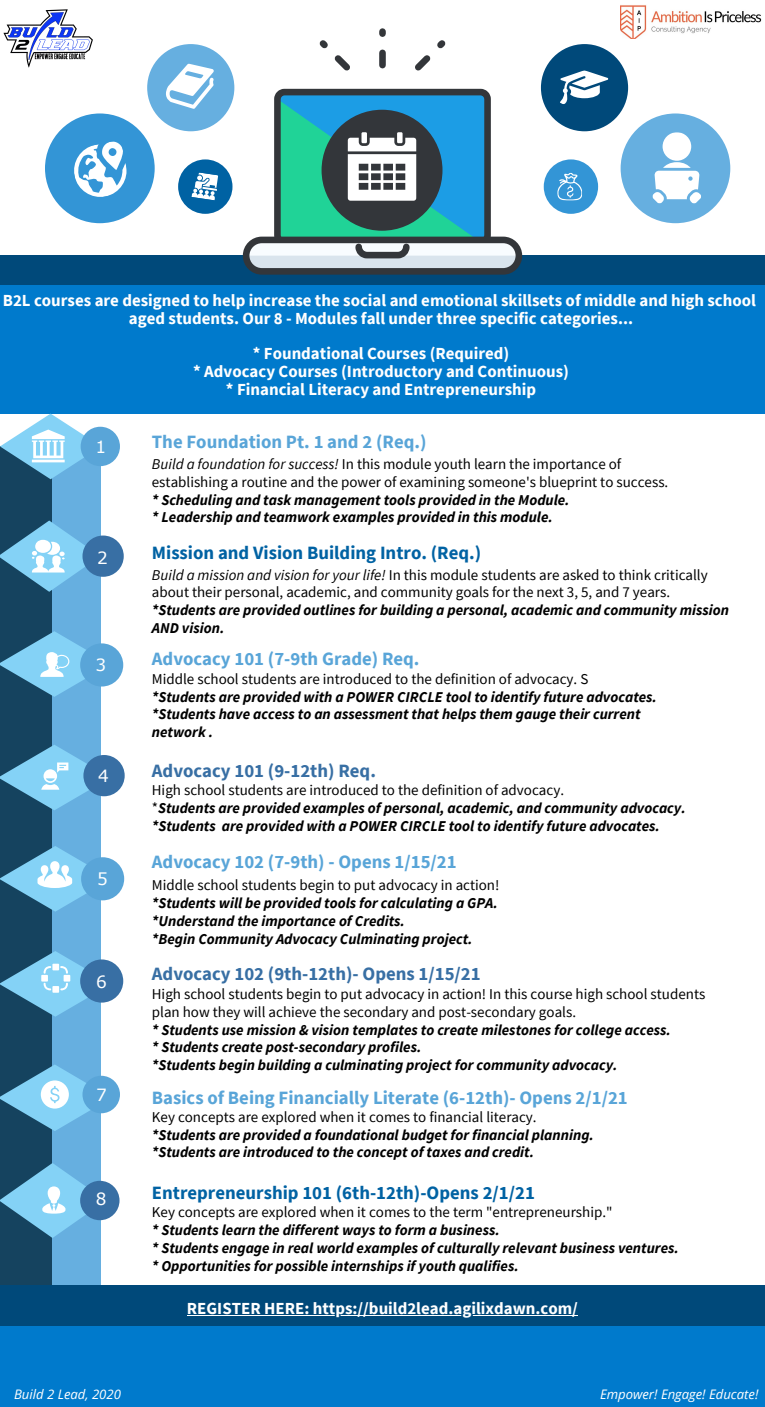
<style>
.page{position:relative;width:765px;height:1407px;background:#fff}
.page>*{position:absolute;margin:0;border:0;box-sizing:border-box;transform-origin:0 0}
.t1{font:700 18.75px "Source Sans Pro";color:#59a5d8}
.t2{font:700 18.75px "Source Sans Pro";color:#0062a3}
.t3{font:700 18.75px "Source Sans Pro";color:#386fa4}
.t4{font:700 16.88px/17.8px "Source Sans Pro";color:#fff;text-align:center}
.t5{font:16.88px "Verdana";color:#fff}
.t6{font:italic 700 15px/17.8px "Source Sans Pro";color:#000}
.t7{font:15px/17.8px "Source Sans Pro";color:#000}
.t8{font:italic 13.12px "Open Sans";color:#fff}
.s1{font-style:italic}
.s2{font-weight:400;font-style:normal}
</style>
<div class="page">
<div style="left:49px;top:449px;width:51px;height:875px;background:#66afe0"></div>
<div style="left:0;top:255px;width:765px;height:33px;background:#00497a"></div>
<div style="left:0;top:1324px;width:765px;height:82px;background:#007acc"></div>
<div style="left:243px;top:237px;width:279px;height:38px;border:7px solid #33363a;border-radius:16px"></div>
<svg style="left:379px;top:32px;width:7px;height:2px"></svg>
<div style="left:379px;top:53px;width:7px;height:12px;background:#33363a"></div>
<svg style="left:319px;top:40px;width:31px;height:31px"></svg>
<svg style="left:415px;top:40px;width:31px;height:31px"></svg>
<div style="left:0;top:285px;width:765px;height:128px;background:#007acc"></div>
<div style="left:0;top:1284px;width:765px;height:41px;background:#00497a"></div>
<svg style="left:246px;top:92px;width:273px;height:179px"></svg>
<div style="left:147px;top:44px;width:87px;height:87px;background:#66afe0;border-radius:50%"></div>
<div style="left:178px;top:159px;width:55px;height:55px;background:#0062a3;border-radius:50%"></div>
<div style="left:45px;top:113px;width:110px;height:110px;background:#3395d6;border-radius:50%"></div>
<svg style="left:74px;top:141px;width:53px;height:56px"></svg>
<svg style="left:166px;top:64px;width:48px;height:45px"></svg>
<svg style="left:191px;top:172px;width:27px;height:28px"></svg>
<div style="left:544px;top:159px;width:54px;height:55px;background:#3395d6;border-radius:50%"></div>
<div style="left:621px;top:113px;width:109px;height:110px;background:#66afe0;border-radius:50%"></div>
<div style="left:541px;top:44px;width:87px;height:87px;background:#00497a;border-radius:50%"></div>
<svg style="left:560px;top:70px;width:48px;height:34px"></svg>
<svg style="left:652px;top:132px;width:49px;height:71px"></svg>
<svg style="left:557px;top:172px;width:25px;height:29px"></svg>
<img style="left:3px;top:9px;width:90px;height:59px">
<img style="left:621px;top:5px;width:140px;height:33px">
<hr style="left:187px;top:1314px;width:126px;height:1px;background:#fff">
<hr style="left:313px;top:1314px;width:265px;height:1px;background:#fff">
<div style="left:0;top:446px;width:52px;height:838px;background:#15435f"></div>
<div style="left:83px;top:535px;width:41px;height:42px;background:#386fa4;border-radius:50%"></div>
<svg style="left:0;top:413px;width:101px;height:66px"></svg>
<div style="left:80px;top:643px;width:43px;height:43px;background:#59a5d8;border-radius:50%"></div>
<svg style="left:0;top:631px;width:111px;height:66px"></svg>
<div style="left:83px;top:755px;width:42px;height:41px;background:#386fa4;border-radius:50%"></div>
<svg style="left:0;top:744px;width:111px;height:66px"></svg>
<div style="left:81px;top:857px;width:43px;height:43px;background:#59a5d8;border-radius:50%"></div>
<svg style="left:0;top:951px;width:112px;height:65px"></svg>
<div style="left:80px;top:959px;width:43px;height:43px;background:#386fa4;border-radius:50%"></div>
<svg style="left:0;top:846px;width:112px;height:65px"></svg>
<div style="left:83px;top:1075px;width:37px;height:38px;background:#59a5d8;border-radius:50%"></div>
<svg style="left:0;top:1064px;width:112px;height:67px"></svg>
<div style="left:80px;top:1180px;width:40px;height:40px;background:#386fa4;border-radius:50%"></div>
<div style="left:81px;top:427px;width:39px;height:39px;background:#59a5d8;border-radius:50%"></div>
<svg style="left:0;top:520px;width:100px;height:72px"></svg>
<svg style="left:0;top:1162px;width:106px;height:76px"></svg>
<p class="t4" style="left:3px;top:291px;width:755px">B2L courses are designed to help increase the social and emotional skillsets of middle and high school aged students. Our 8 - Modules fall under three specific categories...</p>
<p class="t4" style="left:193px;top:344px;width:377px">* Foundational Courses (Required)<br>* Advocacy Courses (Introductory and Continuous) * Financial Literacy and Entrepreneurship</p>
<p class="t5" style="left:95px;top:435px;width:12px">1</p>
<p class="t5" style="left:97px;top:546px;width:12px">2</p>
<p class="t5" style="left:95px;top:653px;width:12px">3</p>
<p class="t5" style="left:98px;top:764px;width:12px">4</p>
<p class="t5" style="left:97px;top:867px;width:12px">5</p>
<p class="t5" style="left:96px;top:969px;width:12px">6</p>
<p class="t5" style="left:96px;top:1083px;width:12px">7</p>
<p class="t5" style="left:96px;top:1187px;width:12px">8</p>
<p class="t1" style="left:152px;top:429px;width:276px">The Foundation Pt. 1 and 2 (Req.)</p>
<p class="t7" style="left:152px;top:455px;width:518px"><span class="s1">Build a foundation for success!</span> In this module youth learn the importance of establishing a routine and the power of examining someone's blueprint to success.</p>
<p class="t6" style="left:152px;top:490px;width:419px">* Scheduling and task management tools provided in the Module. * Leadership and teamwork examples provided in this module.</p>
<p class="t2" style="left:152px;top:540px;width:331px">Mission and Vision Building Intro. (Req.)</p>
<p class="t7" style="left:152px;top:565px;width:557px"><span class="s1">Build a mission and vision for your life!</span> In this module students are asked to think critically about their personal, academic, and community goals for the next 3, 5, and 7 years.</p>
<p class="t6" style="left:152px;top:601px;width:579px">*Students are provided outlines for building a personal, academic and community mission<br>AND vision.</p>
<p class="t1" style="left:152px;top:646px;width:269px">Advocacy 101 (7-9th Grade) Req.</p>
<p class="t7" style="left:152px;top:669px;width:438px">Middle school students are introduced to the definition of advocacy. S</p>
<p class="t6" style="left:152px;top:687px;width:507px">*Students are provided with a POWER CIRCLE tool to identify future advocates. *Students have access to an assessment that helps them gauge their current network .</p>
<p class="t3" style="left:152px;top:757px;width:226px">Advocacy 101 (9-12th) Req.</p>
<p class="t6" style="left:152px;top:781px;width:535px"><span class="s2">High school students are introduced to the definition of advocacy.<br>*</span>Students are provided examples of personal, academic, and community advocacy. *Students are provided with a POWER CIRCLE tool to identify future advocates.</p>
<p class="t1" style="left:152px;top:848px;width:306px">Advocacy 102 (7-9th) - Opens 1/15/21</p>
<p class="t7" style="left:152px;top:876px;width:349px">Middle school students begin to put advocacy in action!</p>
<p class="t6" style="left:152px;top:893px;width:347px">*Students will be provided tools for calculating a GPA. *Understand the importance of Credits.<br>*Begin Community Advocacy Culminating project.</p>
<p class="t3" style="left:152px;top:961px;width:330px">Advocacy 102 (9th-12th)- Opens 1/15/21</p>
<p class="t7" style="left:152px;top:984px;width:555px">High school students begin to put advocacy in action! In this course high school students plan how they will achieve the secondary and post-secondary goals.</p>
<p class="t6" style="left:152px;top:1020px;width:521px">* Students use mission &amp; vision templates to create milestones for college access. * Students create post-secondary profiles.<br>*Students begin building a culminating project for community advocacy.</p>
<p class="t1" style="left:152px;top:1085px;width:478px">Basics of Being Financially Literate (6-12th)- Opens 2/1/21</p>
<p class="t7" style="left:152px;top:1107px;width:386px">Key concepts are explored when it comes to financial literacy.</p>
<p class="t6" style="left:152px;top:1125px;width:444px">*Students are provided a foundational budget for financial planning. *Students are introduced to the concept of taxes and credit.</p>
<p class="t2" style="left:152px;top:1179px;width:385px">Entrepreneurship 101 (6th-12th)-Opens 2/1/21</p>
<p class="t7" style="left:152px;top:1203px;width:462px">Key concepts are explored when it comes to the term "entrepreneurship."</p>
<p class="t6" style="left:152px;top:1220px;width:528px">* Students learn the different ways to form a business.<br>* Students engage in real world examples of culturally relevant business ventures. * Opportunities for possible internships if youth qualifies.</p>
<p class="t4" style="left:187px;top:1299px;width:393px">REGISTER HERE: https://build2lead.agilixdawn.com/</p>
<p class="t8" style="left:14px;top:1385px;width:108px">Build 2 Lead, 2020</p>
<p class="t8" style="left:600px;top:1385px;width:160px">Empower! Engage! Educate!</p>
</div>
